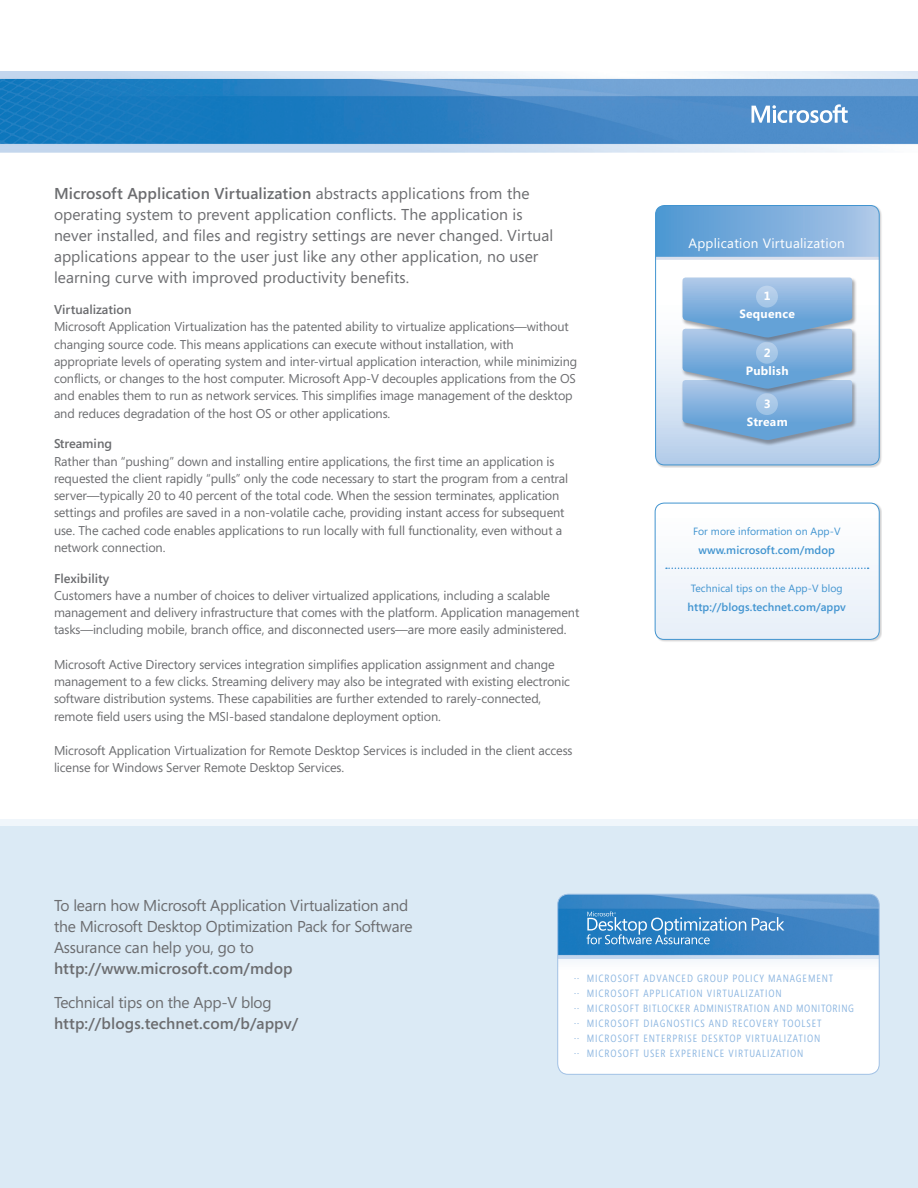
<style>
.page{position:relative;width:918px;height:1188px;background:#fff}
.page>*{position:absolute;margin:0;border:0;box-sizing:border-box;transform-origin:0 0}
.Body_10_5_14{font:15.75px/21px "Segoe";letter-spacing:.005em;color:#6c6d70}
.Body_10_5_14-2{font:15.75px/21px "Segoe";letter-spacing:-.015em;color:#6c6d70}
.Body_10_5_14-3{font:600 15.75px/21px "Segoe";letter-spacing:.005em;color:#6c6d70}
.Customer_Name{font:13.5px "Segoe";letter-spacing:.02em;color:#fff}
.Body_8_5_11_5{font:12.75px/17.2px "Segoe";letter-spacing:-.01em;color:#6c6d70}
.Body_8_5_11_5-2{font:600 12.75px "Segoe";color:#6c6d70}
.Customer_Name-2{font:700 12px/18px "Segoe";letter-spacing:.02em;color:#fff;text-align:center}
.Body_10_5_14-4{font:600 11.25px "Segoe";letter-spacing:.005em;color:#4194d0}
.Masthead_Type_Pg__1{font:10.5px "Segoe Condensed";letter-spacing:.08em;color:#8eb7e1}
.Body_10_5_14-5{font:10.5px "Segoe";letter-spacing:.005em;color:#4194d0}
.Masthead_Type_Pg__1-2{font:10.5px "Segoe Condensed";letter-spacing:.06em;color:#8eb7e1}
.s1{font-weight:600}
.s2{font-weight:400}
</style>
<div class="page">
<div style="left:0;top:826px;width:918px;height:362px;background:#dbeaf5"></div>
<img style="left:0;top:71px;width:918px;height:81px">
<div style="left:558px;top:959px;width:321px;height:115px;background:#fff"></div>
<img style="left:558px;top:894px;width:321px;height:65px">
<div style="left:558px;top:894px;width:321px;height:181px;border:1px solid #a1c1e5;border-radius:10px"></div>
<svg style="left:752px;top:917px;width:32px;height:14px"></svg>
<svg style="left:587px;top:911px;width:159px;height:33px;background:#4d93ca"></svg>
<svg style="left:752px;top:104px;width:96px;height:19px"></svg>
<div style="left:656px;top:206px;width:226px;height:262px;background:#231f20;opacity:.2"></div>
<svg style="left:656px;top:260px;width:223px;height:205px"></svg>
<svg style="left:656px;top:206px;width:223px;height:54px;background:#82b1dd"></svg>
<div style="left:655px;top:205px;width:224px;height:260px;border:1px solid #4194d0;border-radius:9px"></div>
<div style="left:681px;top:380px;width:176px;height:66px;background:#231f20;opacity:.4"></div>
<div style="left:681px;top:329px;width:176px;height:65px;background:#231f20;opacity:.4"></div>
<div style="left:681px;top:277px;width:176px;height:66px;background:#231f20;opacity:.4"></div>
<svg style="left:683px;top:278px;width:169px;height:162px;background:#87b1db"></svg>
<svg style="left:756px;top:286px;width:22px;height:22px"></svg>
<div style="left:655px;top:503px;width:227px;height:140px;background:#231f20;opacity:.2"></div>
<svg style="left:655px;top:503px;width:224px;height:136px"></svg>
<p class="Body_10_5_14" style="left:54px;top:183px;width:501px"><span class="s1">Microsoft Application Virtualization</span> abstracts applications from the operating system to prevent application conflicts. The application is never installed, and files and registry settings are never changed. Virtual applications appear to the user just like any other application, no user learning curve with improved productivity benefits.</p>
<p class="Body_8_5_11_5-2" style="left:54px;top:301px;width:79px">Virtualization</p>
<p class="Body_8_5_11_5" style="left:54px;top:318px;width:525px">Microsoft Application Virtualization has the patented ability to virtualize applications—without changing source code. This means applications can execute without installation, with appropriate levels of operating system and inter-virtual application interaction, while minimizing conflicts, or changes to the host computer. Microsoft App-V decouples applications from the OS and enables them to run as network services. This simplifies image management of the desktop and reduces degradation of the host OS or other applications.</p>
<p class="Body_8_5_11_5-2" style="left:54px;top:435px;width:60px">Streaming</p>
<p class="Body_8_5_11_5" style="left:54px;top:452px;width:516px">Rather than “pushing” down and installing entire applications, the first time an application is requested the client rapidly “pulls” only the code necessary to start the program from a central server—typically 20 to 40 percent of the total code. When the session terminates, application settings and profiles are saved in a non-volatile cache, providing instant access for subsequent use. The cached code enables applications to run locally with full functionality, even without a network connection.</p>
<p class="Body_8_5_11_5-2" style="left:54px;top:569px;width:57px">Flexibility</p>
<p class="Body_8_5_11_5" style="left:54px;top:586px;width:527px">Customers have a number of choices to deliver virtualized applications, including a scalable management and delivery infrastructure that comes with the platform. Application management tasks—including mobile, branch office, and disconnected users—are more easily administered.</p>
<p class="Body_8_5_11_5" style="left:54px;top:655px;width:518px">Microsoft Active Directory services integration simplifies application assignment and change management to a few clicks. Streaming delivery may also be integrated with existing electronic software distribution systems. These capabilities are further extended to rarely-connected, remote field users using the MSI-based standalone deployment option.</p>
<p class="Body_8_5_11_5" style="left:54px;top:742px;width:520px">Microsoft Application Virtualization for Remote Desktop Services is included in the client access license for Windows Server Remote Desktop Services.</p>
<p class="Customer_Name" style="left:688px;top:234px;width:158px">Application Virtualization</p>
<p class="Customer_Name-2" style="left:740px;top:287px;width:57px">1<br>Sequence</p>
<p class="Customer_Name-2" style="left:746px;top:344px;width:44px">2<br>Publish</p>
<p class="Customer_Name-2" style="left:747px;top:395px;width:42px">3<br>Stream</p>
<p class="Body_10_5_14-5" style="left:693px;top:524px;width:149px">For more information on App-V</p>
<p class="Body_10_5_14-4" style="left:699px;top:542px;width:138px">www.microsoft.com/mdop</p>
<p class="Body_10_5_14-5" style="left:691px;top:581px;width:153px">Technical tips on the App-V blog</p>
<p class="Body_10_5_14-4" style="left:688px;top:599px;width:160px">http://blogs.technet.com/appv</p>
<p class="Body_10_5_14-2" style="left:54px;top:894px;width:360px">To learn how Microsoft Application Virtualization and the Microsoft Desktop Optimization Pack for Software Assurance can help you, go to <span class="s1">http://www.microsoft.com/mdop</span></p>
<p class="Body_10_5_14-3" style="left:54px;top:992px;width:246px"><span class="s2">Technical tips on the App-V blog </span>http://blogs.technet.com/b/appv/</p>
<p class="Masthead_Type_Pg__1" style="left:574px;top:972px;width:261px">.. MICROSOFT ADVANCED GROUP POLICY MANAGEMENT</p>
<p class="Masthead_Type_Pg__1" style="left:574px;top:987px;width:209px">.. MICROSOFT APPLICATION VIRTUALIZATION</p>
<p class="Masthead_Type_Pg__1-2" style="left:574px;top:1002px;width:281px">.. MICROSOFT BITLOCKER ADMINISTRATION AND MONITORING</p>
<p class="Masthead_Type_Pg__1" style="left:574px;top:1017px;width:249px">.. MICROSOFT DIAGNOSTICS AND RECOVERY TOOLSET</p>
<p class="Masthead_Type_Pg__1" style="left:574px;top:1032px;width:248px">.. MICROSOFT ENTERPRISE DESKTOP VIRTUALIZATION</p>
<p class="Masthead_Type_Pg__1" style="left:574px;top:1047px;width:231px">.. MICROSOFT USER EXPERIENCE VIRTUALIZATION</p>
</div>
